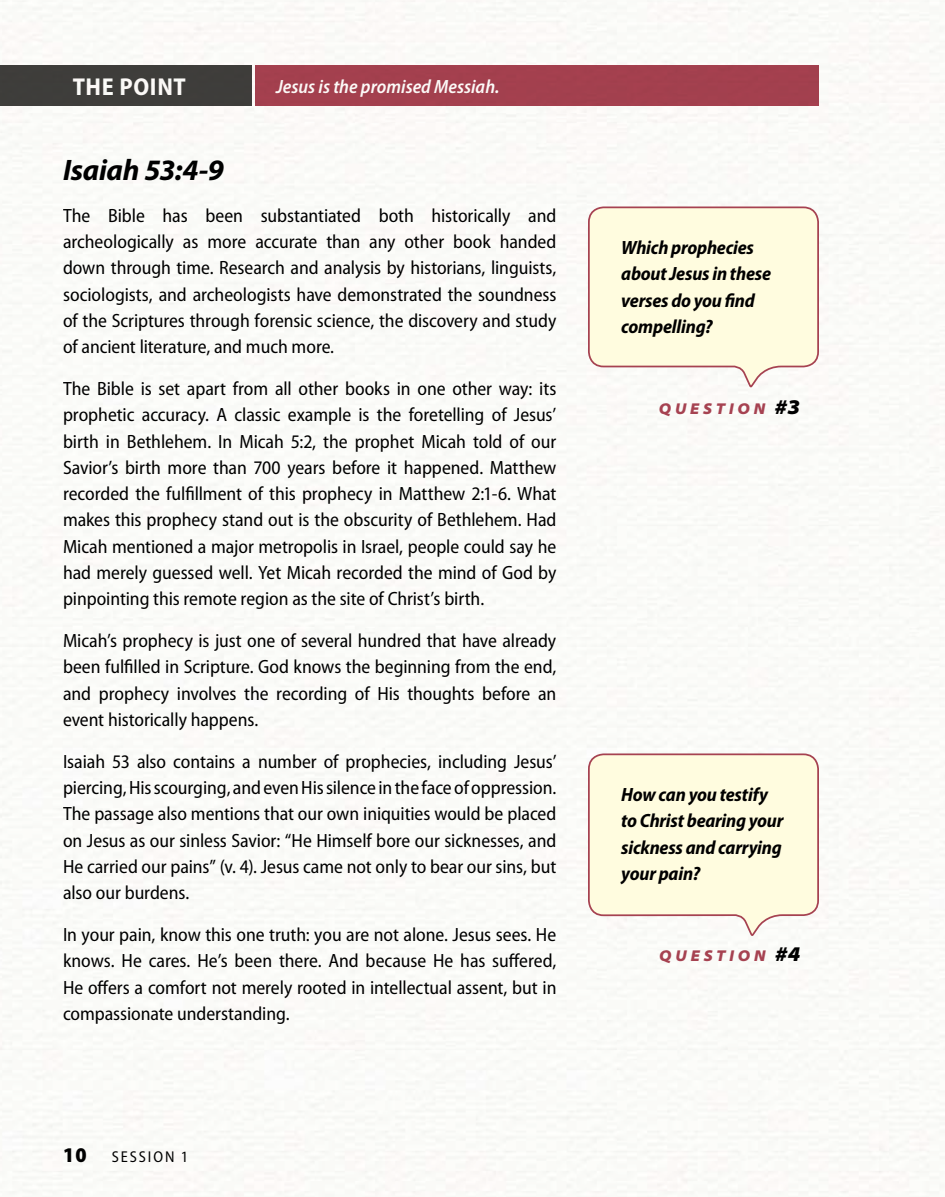
<style>
.page{position:relative;width:945px;height:1197px;background:#fff}
.page>*{position:absolute;margin:0;border:0;box-sizing:border-box;transform-origin:0 0}
.t1{font:italic 700 29.75px "Myriad Pro";letter-spacing:-.01em;color:#000}
.t2{font:700 semi-condensed 24.5px "Myriad Pro";letter-spacing:.025em;color:#fff}
.t3{font:900 semi-condensed 21px "Myriad Pro";color:#000}
.t4{font:semi-condensed 19.25px/26.2px "Myriad Pro";letter-spacing:-.005em;color:#000;text-align:justify}
.t5{font:italic 700 semi-condensed 19.25px/26.2px "Myriad Pro";letter-spacing:-.01em;color:#000}
.t6{font:italic 600 semi-condensed 19.25px "Myriad Pro";color:#fff}
.t7{font:italic 900 semi-expanded 15.75px "Myriad Pro";letter-spacing:.235em;color:#a64251}
.t8{font:semi-condensed 15.75px "Myriad Pro";letter-spacing:.12em;color:#000}
.s1{font-size:21px;color:#000}
</style>
<div class="page">
<img style="left:0;top:0;width:945px;height:1197px">
<img style="left:944px;top:600px;width:1px;height:597px">
<svg style="left:587px;top:753px;width:233px;height:184px;background:#fbf5dd"></svg>
<svg style="left:587px;top:206px;width:233px;height:182px;background:#fbf5dd"></svg>
<div style="left:0;top:66px;width:252px;height:40px;background:#403f3d"></div>
<div style="left:255px;top:66px;width:564px;height:40px;background:#a64251"></div>
<p class="t2" style="left:73px;top:73px;width:115px">THE POINT</p>
<p class="t6" style="left:276px;top:76px;width:225px">Jesus is the promised Messiah.</p>
<h1 class="t1" style="left:63px;top:153px;width:162px">Isaiah 53:4-9</h1>
<p class="t4" style="left:63px;top:203px;width:495px">The Bible has been substantiated both historically and archeologically as more accurate than any other book handed down through time. Research and analysis by historians, linguists, sociologists, and archeologists have demonstrated the soundness of the Scriptures through forensic science, the discovery and study of ancient literature, and much more.</p>
<p class="t4" style="left:63px;top:376px;width:495px">The Bible is set apart from all other books in one other way: its prophetic accuracy. A classic example is the foretelling of Jesus’ birth in Bethlehem. In Micah 5:2, the prophet Micah told of our Savior’s birth more than 700 years before it happened. Matthew recorded the fulfillment of this prophecy in Matthew 2:1-6. What makes this prophecy stand out is the obscurity of Bethlehem. Had Micah mentioned a major metropolis in Israel, people could say he had merely guessed well. Yet Micah recorded the mind of God by pinpointing this remote region as the site of Christ’s birth.</p>
<p class="t4" style="left:63px;top:628px;width:495px">Micah’s prophecy is just one of several hundred that have already been fulfilled in Scripture. God knows the beginning from the end, and prophecy involves the recording of His thoughts before an event historically happens.</p>
<p class="t4" style="left:63px;top:749px;width:495px">Isaiah 53 also contains a number of prophecies, including Jesus’ piercing, His scourging, and even His silence in the face of oppression.<br>The passage also mentions that our own iniquities would be placed on Jesus as our sinless Savior: “He Himself bore our sicknesses, and He carried our pains” (v. 4). Jesus came not only to bear our sins, but also our burdens.</p>
<p class="t4" style="left:63px;top:922px;width:495px">In your pain, know this one truth: you are not alone. Jesus sees. He knows. He cares. He’s been there. And because He has suffered, He offers a comfort not merely rooted in intellectual assent, but in compassionate understanding.</p>
<p class="t3" style="left:63px;top:1143px;width:25px">10</p>
<p class="t8" style="left:112px;top:1149px;width:78px">SESSION 1</p>
<p class="t5" style="left:621px;top:235px;width:151px">Which prophecies about Jesus in these verses do you find compelling?</p>
<p class="t7" style="left:659px;top:400px;width:143px">QUESTION <span class="s1">#3</span></p>
<p class="t5" style="left:621px;top:782px;width:164px">How can you testify to Christ bearing your sickness and carrying your pain?</p>
<p class="t7" style="left:659px;top:947px;width:143px">QUESTION <span class="s1">#4</span></p>
</div>
